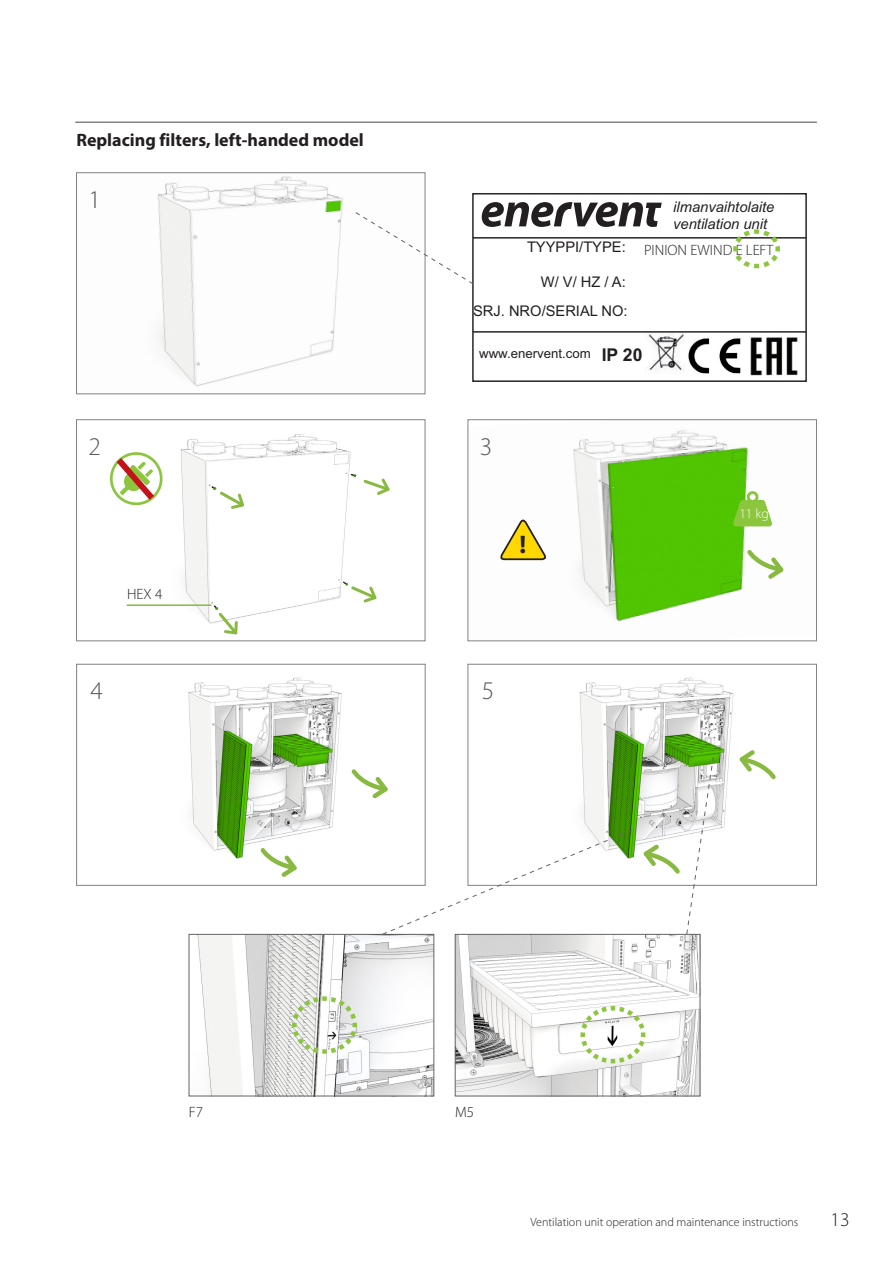
<style>
.page{position:relative;width:893px;height:1263px;background:#fff}
.page>*{position:absolute;margin:0;border:0;box-sizing:border-box;transform-origin:0 0}
.t1{font:300 25.5px "Myriad Pro";color:#57585a}
.t2{font:700 25.5px "Myriad Pro";color:#231f20}
.t3{font:300 19.5px "Myriad Pro";color:#231f20}
.E_Heading3{font:700 18px "Myriad Pro";color:#231f20}
.t4{font:700 17.7px "Arial";color:#231f20}
.E_Body{font:300 15px "Myriad Pro";color:#231f20}
.E_Bullet_list{font:300 15px "Myriad Pro";color:#231f20}
.t5{font:14.7px "Arial";color:#231f20}
.t6{font:italic 14.7px/17.7px "Arial";color:#231f20}
.E_Bullet_list-2{font:300 13.5px "Myriad Pro";color:#fff}
.t7{font:13.2px "Arial";color:#231f20}
.t8{font:300 12px "Myriad Pro";color:#231f20}
</style>
<div class="page">
<hr style="left:76px;top:121px;width:740px;height:2px;background:#808285">
<img style="left:126px;top:434px;width:231px;height:190px">
<div style="left:76px;top:419px;width:349px;height:222px;border:1px solid #808285"></div>
<img style="left:573px;top:430px;width:198px;height:191px">
<div style="left:468px;top:419px;width:349px;height:222px;border:1px solid #808285"></div>
<img style="left:188px;top:677px;width:154px;height:182px">
<div style="left:76px;top:664px;width:349px;height:221px;border:1px solid #808285"></div>
<img style="left:579px;top:677px;width:155px;height:181px">
<div style="left:468px;top:664px;width:349px;height:221px;border:1px solid #808285"></div>
<svg style="left:745px;top:548px;width:39px;height:35px"></svg>
<svg style="left:351px;top:769px;width:37px;height:30px"></svg>
<svg style="left:739px;top:750px;width:37px;height:30px"></svg>
<svg style="left:258px;top:846px;width:43px;height:31px"></svg>
<img style="left:109px;top:450px;width:57px;height:59px">
<svg style="left:110px;top:452px;width:50px;height:54px"></svg>
<img style="left:457px;top:936px;width:241px;height:158px">
<div style="left:455px;top:934px;width:245px;height:162px;border:1px solid #636366"></div>
<img style="left:197px;top:936px;width:235px;height:158px">
<div style="left:189px;top:934px;width:245px;height:162px;border:1px solid #636366"></div>
<svg style="left:639px;top:756px;width:75px;height:178px"></svg>
<svg style="left:382px;top:829px;width:251px;height:106px"></svg>
<img style="left:157px;top:176px;width:186px;height:211px">
<div style="left:76px;top:173px;width:349px;height:221px;border:1px solid #808285"></div>
<img style="left:750px;top:337px;width:48px;height:39px">
<img style="left:648px;top:333px;width:36px;height:38px">
<hr style="left:473px;top:237px;width:333px;height:2px;background:#231f20">
<hr style="left:473px;top:331px;width:333px;height:2px;background:#231f20">
<img style="left:688px;top:338px;width:53px;height:36px">
<svg style="left:482px;top:202px;width:180px;height:25px"></svg>
<div style="left:472px;top:193px;width:335px;height:189px;border:1px solid #231f20"></div>
<svg style="left:731px;top:229px;width:52px;height:40px"></svg>
<svg style="left:355px;top:212px;width:119px;height:73px"></svg>
<svg style="left:289px;top:994px;width:71px;height:62px"></svg>
<svg style="left:578px;top:1003px;width:70px;height:63px"></svg>
<svg style="left:363px;top:478px;width:27px;height:17px"></svg>
<svg style="left:349px;top:584px;width:28px;height:21px"></svg>
<svg style="left:216px;top:610px;width:24px;height:25px"></svg>
<svg style="left:217px;top:489px;width:30px;height:22px"></svg>
<svg style="left:733px;top:491px;width:40px;height:35px"></svg>
<svg style="left:500px;top:519px;width:46px;height:42px"></svg>
<hr style="left:127px;top:604px;width:84px;height:2px;background:#88ba41">
<p class="E_Heading3" style="left:76px;top:128px;width:289px">Replacing filters, left-handed model</p>
<p class="t1" style="left:88px;top:185px;width:14px">1</p>
<p class="t5" style="left:527px;top:237px;width:100px">TYYPPI/TYPE:</p>
<p class="t5" style="left:541px;top:273px;width:86px">W/ V/ HZ / A:</p>
<p class="t6" style="left:673px;top:198px;width:103px">ilmanvaihtolaite ventilation unit</p>
<p class="E_Body" style="left:644px;top:241px;width:131px">PINION EWIND E LEFT</p>
<p class="t5" style="left:473px;top:302px;width:156px">SRJ. NRO/SERIAL NO:</p>
<p class="t4" style="left:602px;top:342px;width:42px">IP 20</p>
<p class="t7" style="left:479px;top:345px;width:113px">www.enervent.com</p>
<p class="t1" style="left:88px;top:432px;width:14px">2</p>
<p class="t1" style="left:480px;top:432px;width:14px">3</p>
<p class="E_Body" style="left:127px;top:586px;width:37px">HEX 4</p>
<p class="t2" style="left:520px;top:527px;width:8px">!</p>
<p class="t1" style="left:90px;top:676px;width:14px">4</p>
<p class="t1" style="left:482px;top:676px;width:14px">5</p>
<p class="E_Bullet_list-2" style="left:739px;top:506px;width:31px">11 kg</p>
<p class="E_Bullet_list" style="left:189px;top:1103px;width:16px">F7</p>
<p class="E_Bullet_list" style="left:455px;top:1103px;width:20px">M5</p>
<p class="t8" style="left:530px;top:1215px;width:269px">Ventilation unit operation and maintenance instructions</p>
<h2 class="t3" style="left:831px;top:1209px;width:21px">13</h2>
</div>
